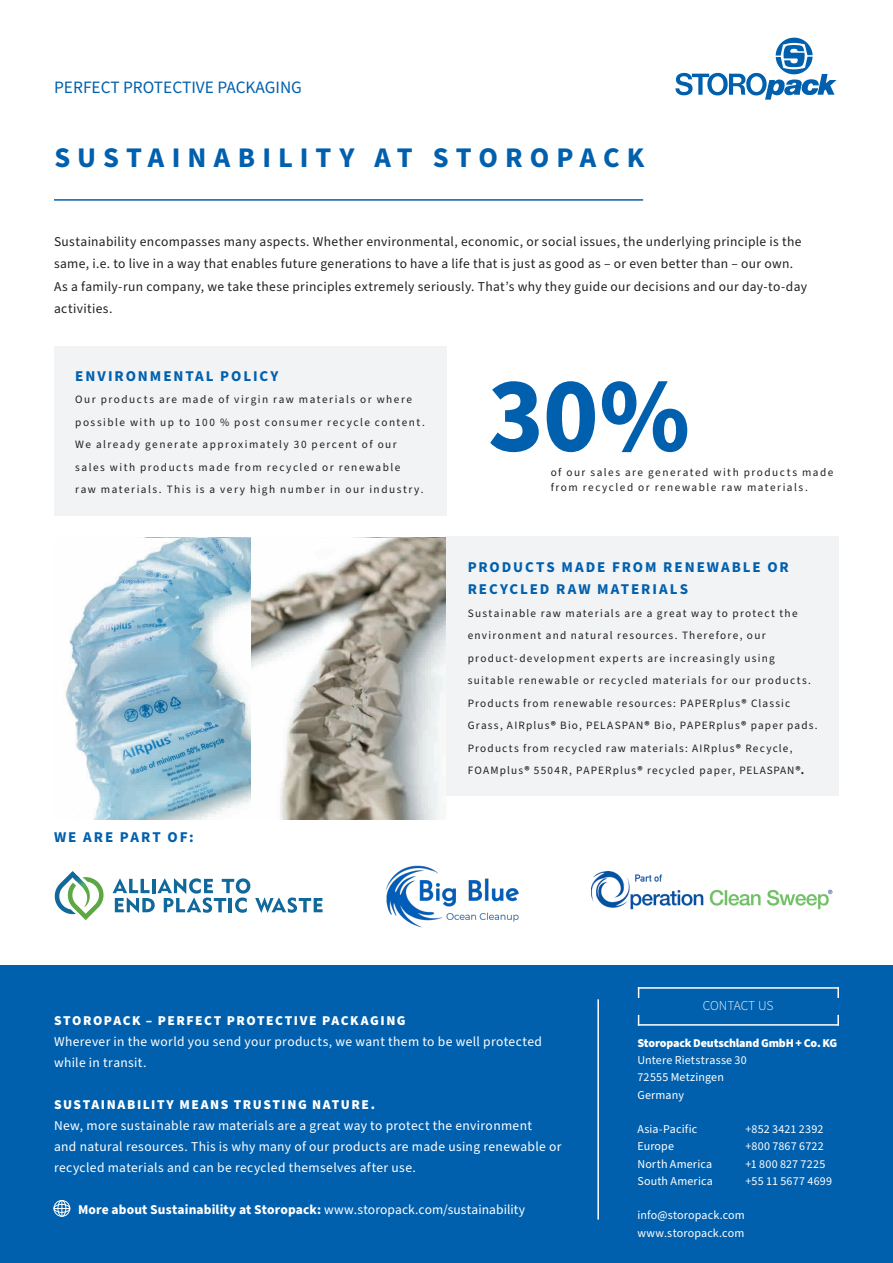
<style>
.page{position:relative;width:893px;height:1263px;background:#fff}
.page>*{position:absolute;margin:0;border:0;box-sizing:border-box;transform-origin:0 0}
.Bullet_points{font:700 105px "Source Sans Pro";color:#0160ae}
.t1{font:700 28.5px "Source Sans Pro";letter-spacing:.245em;color:#0160ae}
.t2{font:17.4px "Source Sans Pro";color:#0160ae}
.t3{font:700 15px/22.5px "Source Sans Pro";letter-spacing:.13em;color:#0160ae}
.t4{font:13.5px/22.5px "Source Sans Pro";letter-spacing:.025em;color:#231f20}
.t5{font:13.5px/21px "Source Sans Pro";letter-spacing:.025em;color:#fff}
.t6{font:900 13.5px "Source Sans Pro";letter-spacing:.11em;color:#fff}
.t7{font:700 13.5px "Source Sans Pro";letter-spacing:.01em;color:#fff}
.t8{font:300 13.5px "Source Sans Pro";letter-spacing:-.01em;color:#fff}
.t9{font:12px "Source Sans Pro";letter-spacing:.015em;color:#fff}
.t10{font:900 12px "Source Sans Pro";letter-spacing:-.015em;color:#fff}
.t11{font:11.25px/22.5px "Source Sans Pro";letter-spacing:.12em;color:#231f20}
.s1{font-weight:700}
.s2{font-weight:400}
</style>
<div class="page">
<div style="left:0;top:966px;width:893px;height:297px;background:#0160ae"></div>
<hr style="left:597px;top:999px;width:2px;height:220px;background:#fff">
<svg style="left:675px;top:38px;width:161px;height:62px"></svg>
<svg style="left:113px;top:878px;width:210px;height:35px"></svg>
<svg style="left:55px;top:871px;width:49px;height:49px"></svg>
<img style="left:386px;top:865px;width:133px;height:63px">
<img style="left:591px;top:871px;width:242px;height:39px">
<img style="left:65px;top:538px;width:381px;height:281px">
<div style="left:54px;top:1200px;width:16px;height:17px;border:1px solid #fff;border-radius:50%"></div>
<div style="left:58px;top:1200px;width:8px;height:17px;border:1px solid #fff;border-radius:50%"></div>
<svg style="left:54px;top:1200px;width:16px;height:16px"></svg>
<div style="left:54px;top:347px;width:392px;height:169px;background:#f2f3f4"></div>
<div style="left:446px;top:537px;width:393px;height:259px;background:#f2f3f4"></div>
<hr style="left:54px;top:199px;width:589px;height:2px;background:#0160ae">
<hr style="left:638px;top:987px;width:201px;height:2px;background:#fff">
<svg style="left:837px;top:987px;width:2px;height:11px"></svg>
<hr style="left:638px;top:1024px;width:201px;height:2px;background:#fff">
<svg style="left:837px;top:1015px;width:2px;height:11px"></svg>
<p class="t2" style="left:54px;top:75px;width:249px">PERFECT PROTECTIVE PACKAGING</p>
<p class="t1" style="left:54px;top:138px;width:591px">SUSTAINABILITY AT STOROPACK</p>
<p class="t4" style="left:54px;top:230px;width:754px">Sustainability encompasses many aspects. Whether environmental, economic, or social issues, the underlying principle is the same, i.e. to live in a way that enables future generations to have a life that is just as good as – or even better than – our own.<br>As a family-run company, we take these principles extremely seriously. That’s why they guide our decisions and our day-to-day activities.</p>
<p class="t3" style="left:75px;top:365px;width:205px">ENVIRONMENTAL POLICY</p>
<p class="t11" style="left:75px;top:389px;width:351px">Our products are made of virgin raw materials or where possible with up to 100 % post consumer recycle content.<br>We already generate approximately 30 percent of our sales with products made from recycled or renewable<br>raw materials. This is a very high number in our industry.</p>
<p class="t3" style="left:54px;top:826px;width:141px">WE ARE PART OF:</p>
<p class="Bullet_points" style="left:488px;top:345px;width:203px">30%</p>
<p class="t11" style="left:551px;top:465px;width:284px;line-height:15px">of our sales are generated with products made from recycled or renewable raw materials.</p>
<p class="t3" style="left:468px;top:556px;width:323px">PRODUCTS MADE FROM RENEWABLE OR<br>RECYCLED RAW MATERIALS</p>
<p class="t11" style="left:468px;top:602px;width:345px">Sustainable raw materials are a great way to protect the environment and natural resources. Therefore, our product-development experts are increasingly using suitable renewable or recycled materials for our products.</p>
<p class="t11" style="left:468px;top:692px;width:351px">Products from renewable resources: PAPERplus<span class="s1">®</span> Classic<br>Grass, AIRplus<span class="s1">®</span> Bio, PELASPAN<span class="s1">®</span> Bio, PAPERplus<span class="s1">®</span> paper pads.</p>
<p class="t11" style="left:468px;top:737px;width:338px">Products from recycled raw materials: AIRplus<span class="s1">®</span> Recycle,<br>FOAMplus<span class="s1">®</span> 5504R, PAPERplus<span class="s1">®</span> recycled paper, PELASPAN<span class="s1">®.</span></p>
<p class="t6" style="left:54px;top:1011px;width:353px">STOROPACK – PERFECT PROTECTIVE PACKAGING</p>
<p class="t5" style="left:54px;top:1031px;width:489px">Wherever in the world you send your products, we want them to be well protected while in transit.</p>
<p class="t6" style="left:54px;top:1095px;width:323px">SUSTAINABILITY MEANS TRUSTING NATURE.</p>
<p class="t5" style="left:54px;top:1115px;width:479px">New, more sustainable raw materials are a great way to protect the environment</p>
<p class="t5" style="left:54px;top:1136px;width:509px">and natural resources. This is why many of our products are made using renewable or recycled materials and can be recycled themselves after use.</p>
<p class="t7" style="left:78px;top:1200px;width:449px">More about Sustainability at Storopack: <span class="s2">www.storopack.com/sustainability</span></p>
<p class="t8" style="left:703px;top:997px;width:72px">CONTACT US</p>
<p class="t10" style="left:637px;top:1035px;width:201px">Storopack Deutschland GmbH + Co. KG</p>
<p class="t9" style="left:637px;top:1052px;width:111px">Untere Rietstrasse 30</p>
<p class="t9" style="left:637px;top:1069px;width:88px">72555 Metzingen</p>
<p class="t9" style="left:637px;top:1087px;width:48px">Germany</p>
<p class="t9" style="left:637px;top:1121px;width:61px">Asia-Pacific</p>
<p class="t9" style="left:745px;top:1121px;width:79px">+852 3421 2392</p>
<p class="t9" style="left:637px;top:1138px;width:38px">Europe</p>
<p class="t9" style="left:745px;top:1138px;width:80px">+800 7867 6722</p>
<p class="t9" style="left:637px;top:1156px;width:76px">North America</p>
<p class="t9" style="left:745px;top:1156px;width:81px">+1 800 827 7225</p>
<p class="t9" style="left:637px;top:1173px;width:77px">South America</p>
<p class="t9" style="left:745px;top:1173px;width:88px">+55 11 5677 4699</p>
<p class="t9" style="left:637px;top:1207px;width:109px">info@storopack.com</p>
<p class="t9" style="left:637px;top:1225px;width:108px">www.storopack.com</p>
</div>
